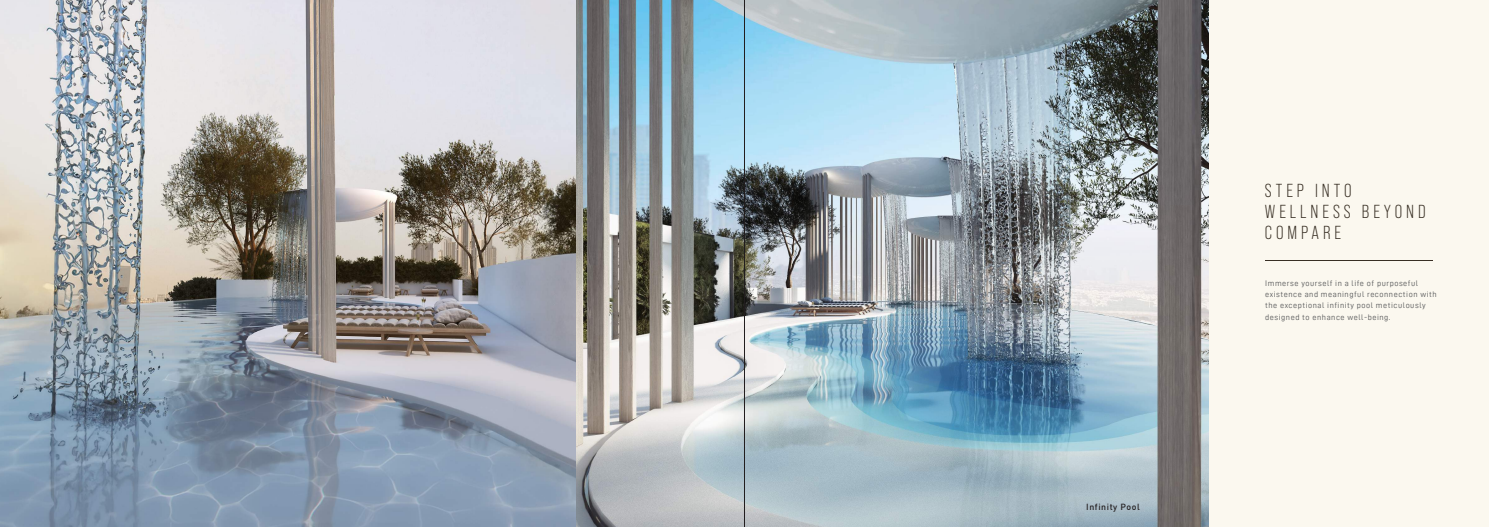
<style>
.page{position:relative;width:1489px;height:527px;background:#fff}
.page>*{position:absolute;margin:0;border:0;box-sizing:border-box;transform-origin:0 0}
.t1{font:18.81px/21.3px "Bebas Neue Pro";letter-spacing:.21em;color:#382f24}
.t2{font:500 8.75px "DIN";letter-spacing:.065em;color:#231f20}
.t3{font:8.12px/11.2px "D DIN";letter-spacing:.065em;color:#5a5b5c}
</style>
<div class="page">
<img style="left:575px;top:0;width:634px;height:526px">
<div style="left:1209px;top:0;width:279px;height:526px;background:#fbf8ef"></div>
<img style="left:0;top:0;width:575px;height:526px">
<hr style="left:1264px;top:260px;width:167px;height:1px;background:#382f24">
<hr style="left:744px;top:0;width:1px;height:526px;background:#211d1e">
<p class="t2" style="left:1086px;top:501px;width:55px">Infinity Pool</p>
<h1 class="t1" style="left:1264px;top:179px;width:162px">STEP INTO<br>WELLNESS BEYOND<br>COMPARE</h1>
<p class="t3" style="left:1264px;top:277px;width:173px">Immerse yourself in a life of purposeful existence and meaningful reconnection with the exceptional infinity pool meticulously designed to enhance well-being.</p>
</div>
